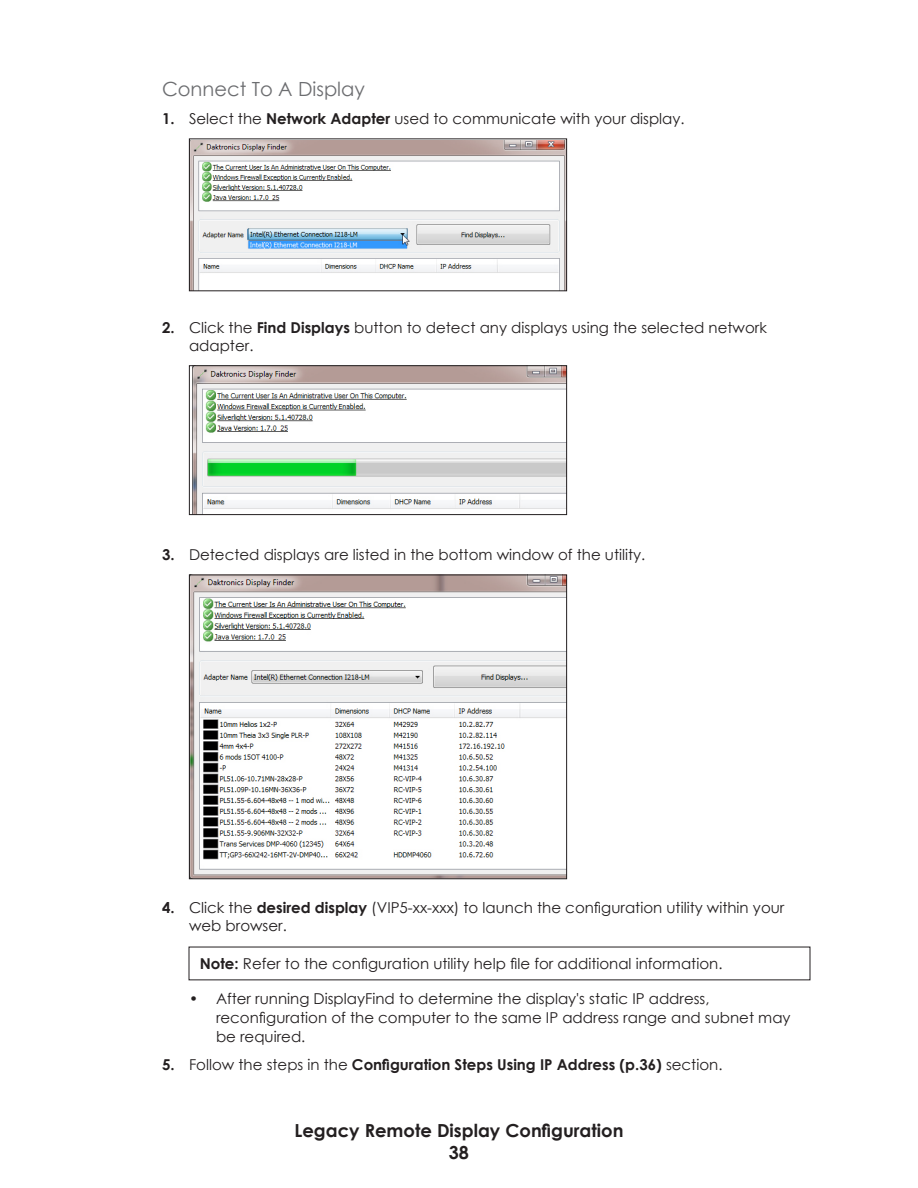
<style>
.page{position:relative;width:918px;height:1188px;background:#fff}
.page>*{position:absolute;margin:0;border:0;box-sizing:border-box;transform-origin:0 0}
.Heading_4{font:19.5px "Century Gothic";color:#6c6d70}
.t1{font:700 18px/22.5px "Century Gothic";color:#231f20;text-align:center}
.Note_-_Column_Width{font:15px/18px "Century Gothic";color:#231f20}
.t2{font:700 15px "Century Gothic";color:#231f20}
.s1{font-weight:700}
.s2{font-weight:400}
</style>
<div class="page">
<img style="left:191px;top:140px;width:374px;height:149px">
<img style="left:192px;top:367px;width:373px;height:146px">
<div style="left:189px;top:365px;width:378px;height:150px;border:1px solid #231f20"></div>
<img style="left:191px;top:577px;width:374px;height:300px">
<div style="left:189px;top:575px;width:378px;height:304px;border:1px solid #231f20"></div>
<p class="Heading_4" style="left:162px;top:75px;width:204px">Connect To A Display</p>
<p class="Note_-_Column_Width" style="left:162px;top:110px;width:524px"><span class="s1">1.</span> Select the <span class="s1">Network Adapter</span> used to communicate with your display.</p>
<p class="Note_-_Column_Width" style="left:189px;top:319px;width:579px;text-indent:-27px"><span class="s1">2.</span> Click the <span class="s1">Find Displays</span> button to detect any displays using the selected network adapter.</p>
<p class="Note_-_Column_Width" style="left:162px;top:545px;width:485px"><span class="s1">3.</span> Detected displays are listed in the bottom window of the utility.</p>
<p class="Note_-_Column_Width" style="left:189px;top:898px;width:597px;text-indent:-27px"><span class="s1">4.</span> Click the <span class="s1">desired display</span> (VIP5-xx-xxx) to launch the configuration utility within your web browser.</p>
<p class="Note_-_Column_Width" style="left:200px;top:954px;width:524px"><span class="s1">Note:</span> Refer to the configuration utility help file for additional information.</p>
<p class="Note_-_Column_Width" style="left:216px;top:989px;width:576px;line-height:18.8px;text-indent:-27px">• After running DisplayFind to determine the display's static IP address, reconfiguration of the computer to the same IP address range and subnet may be required.</p>
<p class="t2" style="left:162px;top:1053px;width:562px">5. <span class="s2">Follow the steps in the</span> Configuration Steps Using IP Address (p.36) <span class="s2">section.</span></p>
<p class="t1" style="left:294px;top:1118px;width:331px">Legacy Remote Display Configuration<br>38</p>
</div>
